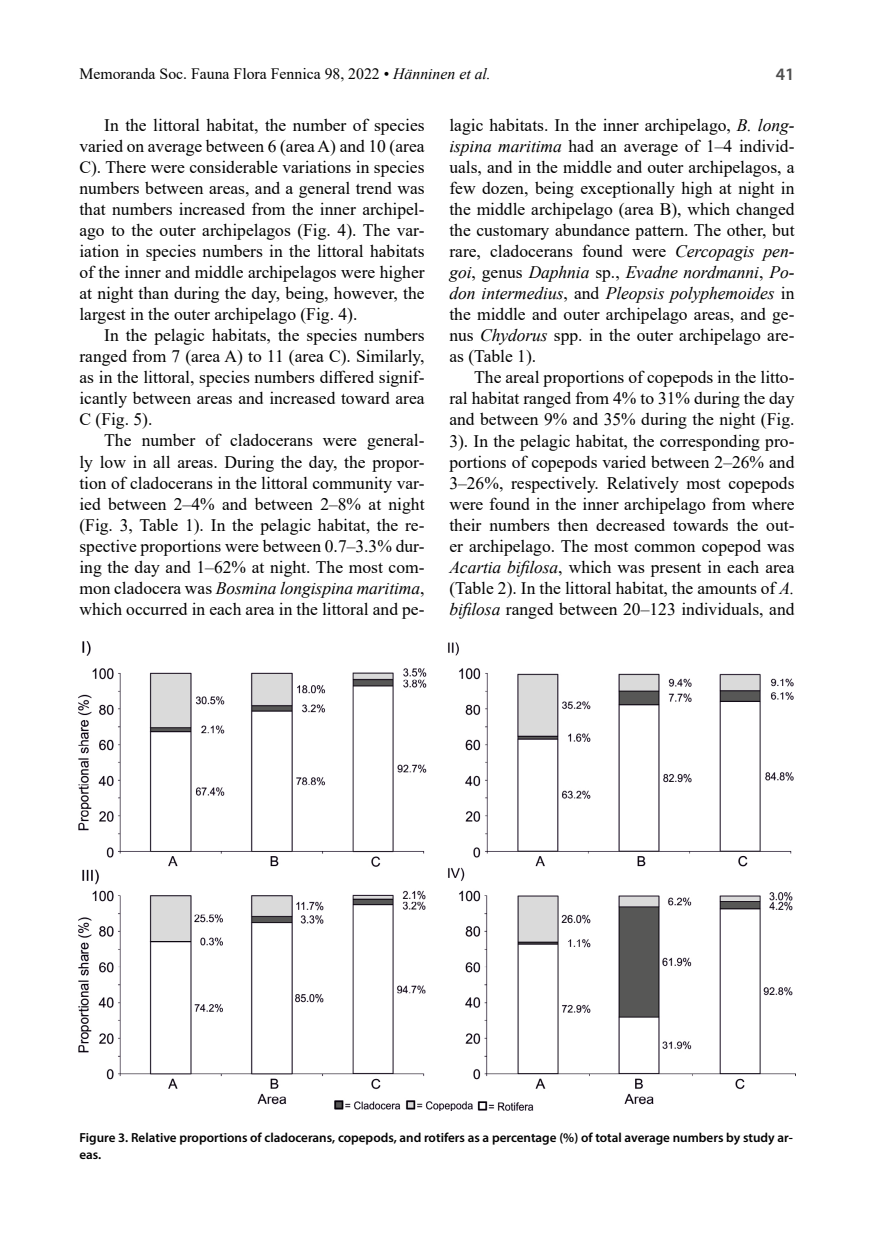
<style>
.page{position:relative;width:874px;height:1241px;background:#fff}
.page>*{position:absolute;margin:0;border:0;box-sizing:border-box;transform-origin:0 0}
.t1{font:17.5px/21px "Times New Roman";color:#000;text-align:justify}
.t2{font:600 17.5px "Myriad Pro";color:#4d4d4d}
.t3{font:15.75px "Times New Roman";color:#000}
.t4{font:600 13.12px/17.5px "Myriad Pro";color:#000}
.s1{font-style:italic}
</style>
<div class="page">
<img style="left:79px;top:641px;width:715px;height:469px">
<p class="t3" style="left:79px;top:63px;width:413px">Memoranda Soc. Fauna Flora Fennica 98, 2022 • <span class="s1">Hänninen et al.</span></p>
<p class="t2" style="left:775px;top:63px;width:20px">41</p>
<p class="t1" style="left:79px;top:114px;width:346px;text-indent:25px">In the littoral habitat, the number of species varied on average between 6 (area A) and 10 (area C). There were considerable variations in species numbers between areas, and a general trend was that numbers increased from the inner archipel&shy;ago to the outer archipelagos (Fig. 4). The var&shy;iation in species numbers in the littoral habitats of the inner and middle archipelagos were higher at night than during the day, being, however, the largest in the outer archipelago (Fig. 4).</p>
<p class="t1" style="left:79px;top:324px;width:346px;text-indent:25px">In the pelagic habitats, the species numbers ranged from 7 (area A) to 11 (area C). Similarly, as in the littoral, species numbers differed signif&shy;icantly between areas and increased toward area C (Fig. 5).</p>
<p class="t1" style="left:79px;top:429px;width:346px;text-indent:25px">The number of cladocerans were general&shy;ly low in all areas. During the day, the propor&shy;tion of cladocerans in the littoral community var&shy;ied between 2–4% and between 2–8% at night (Fig. 3, Table 1). In the pelagic habitat, the re&shy;spective proportions were between 0.7–3.3% dur&shy;ing the day and 1–62% at night. The most com&shy;mon cladocera was <span class="s1">Bosmina longispina maritima</span>, which occurred in each area in the littoral and pe-</p>
<p class="t1" style="left:449px;top:114px;width:346px">lagic habitats. In the inner archipelago, <span class="s1">B. long&shy;ispina maritima</span> had an average of 1–4 individ&shy;uals, and in the middle and outer archipelagos, a few dozen, being exceptionally high at night in the middle archipelago (area B), which changed the customary abundance pattern. The other, but rare, cladocerans found were <span class="s1">Cercopagis pen&shy;goi</span>, genus <span class="s1">Daphnia</span> sp., <span class="s1">Evadne nordmanni</span>, <span class="s1">Po&shy;don intermedius</span>, and <span class="s1">Pleopsis polyphemoides</span> in the middle and outer archipelago areas, and ge&shy;nus <span class="s1">Chydorus</span> spp. in the outer archipelago are&shy;as (Table 1).</p>
<p class="t1" style="left:449px;top:366px;width:346px;text-indent:25px">The areal proportions of copepods in the litto&shy;ral habitat ranged from 4% to 31% during the day and between 9% and 35% during the night (Fig.<br>3). In the pelagic habitat, the corresponding pro&shy;portions of copepods varied between 2–26% and 3–26%, respectively. Relatively most copepods were found in the inner archipelago from where their numbers then decreased towards the out&shy;er archipelago. The most common copepod was <span class="s1">Acartia bifilosa</span>, which was present in each area (Table 2). In the littoral habitat, the amounts of <span class="s1">A. bifilosa</span> ranged between 20–123 individuals, and</p>
<p class="t4" style="left:79px;top:1128px;width:714px">Figure 3. Relative proportions of cladocerans, copepods, and rotifers as a percentage (%) of total average numbers by study ar&shy;eas.</p>
</div>
